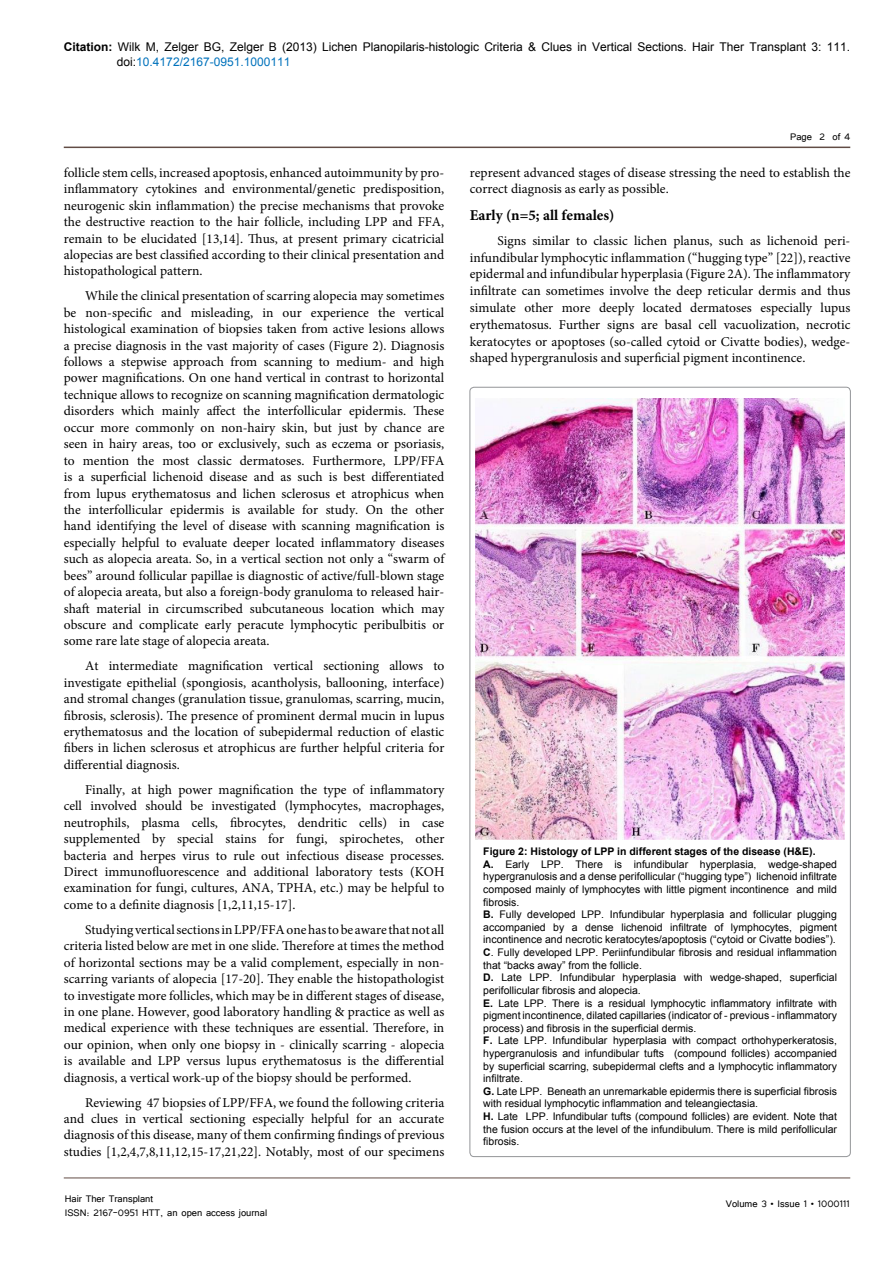
<style>
.page{position:relative;width:893px;height:1263px;background:#fff}
.page>*{position:absolute;margin:0;border:0;box-sizing:border-box;transform-origin:0 0}
.t1{font:700 15px "Minion Pro";color:#000}
.t2{font:13.5px/16.5px "Minion Pro";color:#000;text-align:justify}
.t3{font:12px/14.4px "Arial";color:#000}
.t4{font:12px/14.4px "Tunga";color:#000}
.t5{font:10.5px/12.6px "Arial";color:#000}
.s1{font-weight:700}
.s2{color:#0072bc}
</style>
<div class="page">
<hr style="left:64px;top:147px;width:786px;height:1px;background:#624d45">
<hr style="left:64px;top:1178px;width:786px;height:1px;background:#624d45">
<img style="left:475px;top:399px;width:370px;height:440px">
<p class="t3" style="left:117px;top:40px;width:735px;text-indent:-53px"><span class="s1">Citation:</span> Wilk M, Zelger BG, Zelger B (2013) Lichen Planopilaris-histologic Criteria &amp; Clues in Vertical Sections. Hair Ther Transplant 3: 111. doi:<span class="s2">10.4172/2167-0951.1000111</span></p>
<p class="t2" style="left:64px;top:164px;width:382px">follicle stem cells, increased apoptosis, enhanced autoimmunity by pro&shy;inflammatory cytokines and environmental/genetic predisposition, neurogenic skin inflammation) the precise mechanisms that provoke the destructive reaction to the hair follicle, including LPP and FFA, remain to be elucidated [13,14]. Thus, at present primary cicatricial alopecias are best classified according to their clinical presentation and histopathological pattern.</p>
<p class="t2" style="left:64px;top:288px;width:382px;text-indent:21px">While the clinical presentation of scarring alopecia may sometimes be non-specific and misleading, in our experience the vertical histological examination of biopsies taken from active lesions allows a precise diagnosis in the vast majority of cases (Figure 2). Diagnosis follows a stepwise approach from scanning to medium- and high power magnifications. On one hand vertical in contrast to horizontal technique allows to recognize on scanning magnification dermatologic disorders which mainly affect the interfollicular epidermis. These occur more commonly on non-hairy skin, but just by chance are seen in hairy areas, too or exclusively, such as eczema or psoriasis, to mention the most classic dermatoses. Furthermore, LPP/FFA is a superficial lichenoid disease and as such is best differentiated from lupus erythematosus and lichen sclerosus et atrophicus when the interfollicular epidermis is available for study. On the other hand identifying the level of disease with scanning magnification is especially helpful to evaluate deeper located inflammatory diseases such as alopecia areata. So, in a vertical section not only a “swarm of bees” around follicular papillae is diagnostic of active/full-blown stage of alopecia areata, but also a foreign-body granuloma to released hair&shy;shaft material in circumscribed subcutaneous location which may obscure and complicate early peracute lymphocytic peribulbitis or some rare late stage of alopecia areata.</p>
<p class="t2" style="left:64px;top:658px;width:382px;text-indent:21px">At intermediate magnification vertical sectioning allows to investigate epithelial (spongiosis, acantholysis, ballooning, interface) and stromal changes (granulation tissue, granulomas, scarring, mucin, fibrosis, sclerosis). The presence of prominent dermal mucin in lupus erythematosus and the location of subepidermal reduction of elastic fibers in lichen sclerosus et atrophicus are further helpful criteria for differential diagnosis.</p>
<p class="t2" style="left:64px;top:781px;width:382px;text-indent:21px">Finally, at high power magnification the type of inflammatory cell involved should be investigated (lymphocytes, macrophages, neutrophils, plasma cells, fibrocytes, dendritic cells) in case supplemented by special stains for fungi, spirochetes, other bacteria and herpes virus to rule out infectious disease processes.<br>Direct immunofluorescence and additional laboratory tests (KOH examination for fungi, cultures, ANA, TPHA, etc.) may be helpful to come to a definite diagnosis [1,2,11,15-17].</p>
<p class="t2" style="left:64px;top:921px;width:382px;text-indent:21px">Studying vertical sections in LPP/FFA one has to be aware that not all criteria listed below are met in one slide. Therefore at times the method of horizontal sections may be a valid complement, especially in non&shy;scarring variants of alopecia [17-20]. They enable the histopathologist to investigate more follicles, which may be in different stages of disease, in one plane. However, good laboratory handling &amp; practice as well as medical experience with these techniques are essential. Therefore, in our opinion, when only one biopsy in - clinically scarring - alopecia is available and LPP versus lupus erythematosus is the differential diagnosis, a vertical work-up of the biopsy should be performed.</p>
<p class="t2" style="left:64px;top:1094px;width:382px;text-indent:21px">Reviewing 47 biopsies of LPP/FFA, we found the following criteria and clues in vertical sectioning especially helpful for an accurate diagnosis of this disease, many of them confirming findings of previous studies [1,2,4,7,8,11,12,15-17,21,22]. Notably, most of our specimens</p>
<p class="t4" style="left:65px;top:1190px;width:204px">Hair Ther Transplant<br>ISSN: 2167-0951 HTT, an open access journal</p>
<p class="t4" style="left:790px;top:128px;width:62px">Page 2 of 4</p>
<p class="t2" style="left:470px;top:165px;width:382px">represent advanced stages of disease stressing the need to establish the correct diagnosis as early as possible.</p>
<p class="t1" style="left:470px;top:204px;width:146px">Early (n=5; all females)</p>
<p class="t2" style="left:470px;top:232px;width:382px;text-indent:28px">Signs similar to classic lichen planus, such as lichenoid peri&shy;infundibular lymphocytic inflammation (“hugging type” [22]), reactive epidermal and infundibular hyperplasia (Figure 2A). The inflammatory infiltrate can sometimes involve the deep reticular dermis and thus simulate other more deeply located dermatoses especially lupus erythematosus. Further signs are basal cell vacuolization, necrotic keratocytes or apoptoses (so-called cytoid or Civatte bodies), wedge&shy;shaped hypergranulosis and superficial pigment incontinence.</p>
<p class="t5" style="left:483px;top:845px;width:355px"><span class="s1">Figure 2: Histology of LPP in different stages of the disease (H&amp;E).<br>A.</span> Early LPP. There is infundibular hyperplasia, wedge-shaped hypergranulosis and a dense perifollicular (“hugging type”) lichenoid infiltrate composed mainly of lymphocytes with little pigment incontinence and mild fibrosis.<br><span class="s1">B.</span> Fully developed LPP. Infundibular hyperplasia and follicular plugging accompanied by a dense lichenoid infiltrate of lymphocytes, pigment incontinence and necrotic keratocytes/apoptosis (“cytoid or Civatte bodies”).<br><span class="s1">C</span>. Fully developed LPP. Periinfundibular fibrosis and residual inflammation that “backs away” from the follicle.<br><span class="s1">D.</span> Late LPP. Infundibular hyperplasia with wedge-shaped, superficial perifollicular fibrosis and alopecia.<br><span class="s1">E.</span> Late LPP. There is a residual lymphocytic inflammatory infiltrate with pigment incontinence, dilated capillaries (indicator of - previous - inflammatory process) and fibrosis in the superficial dermis.<br><span class="s1">F.</span> Late LPP. Infundibular hyperplasia with compact orthohyperkeratosis, hypergranulosis and infundibular tufts (compound follicles) accompanied by superficial scarring, subepidermal clefts and a lymphocytic inflammatory infiltrate.<br><span class="s1">G.</span> Late LPP. Beneath an unremarkable epidermis there is superficial fibrosis with residual lymphocytic inflammation and teleangiectasia.<br><span class="s1">H.</span> Late LPP. Infundibular tufts (compound follicles) are evident. Note that the fusion occurs at the level of the infundibulum. There is mild perifollicular fibrosis.</p>
<p class="t4" style="left:726px;top:1196px;width:125px">Volume 3 • Issue 1 • 1000111</p>
</div>
